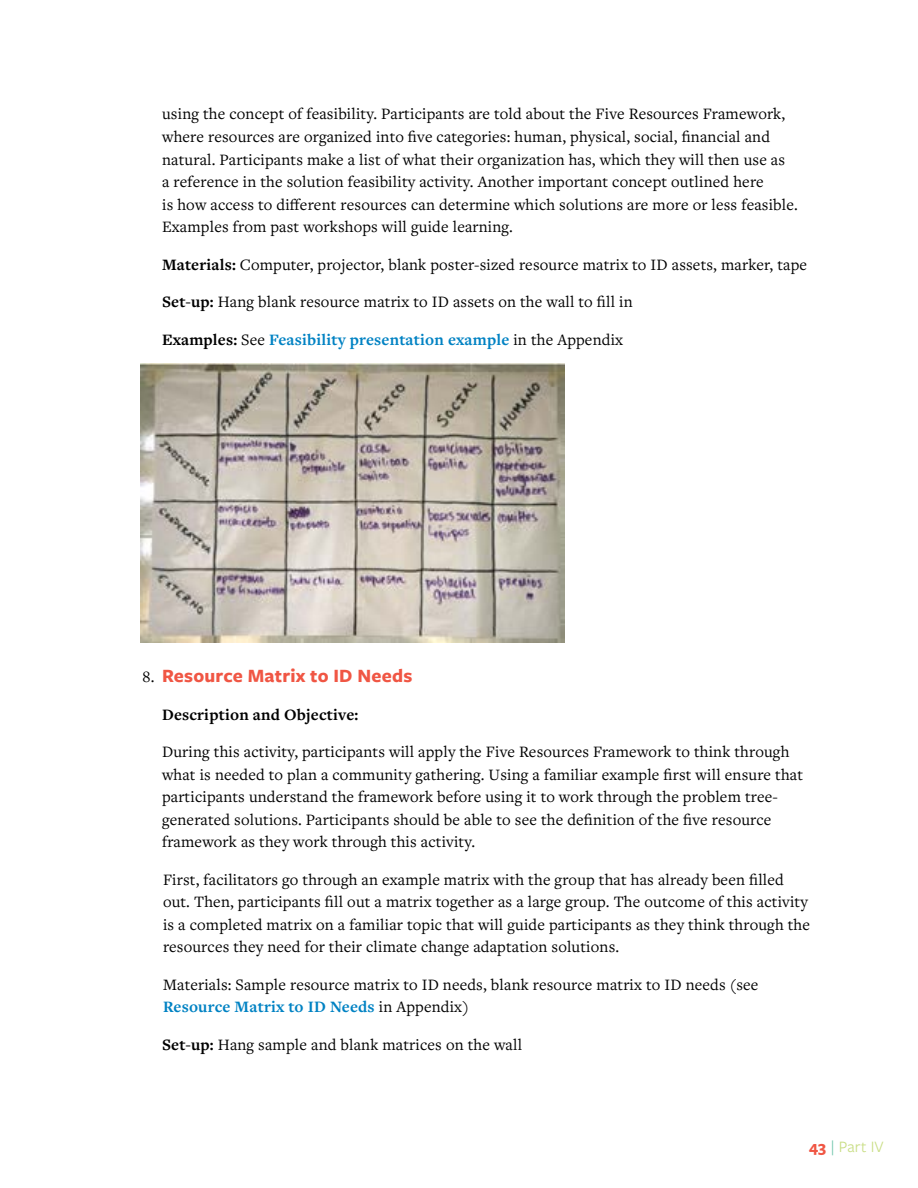
<style>
.page{position:relative;width:918px;height:1188px;background:#fff}
.page>*{position:absolute;margin:0;border:0;box-sizing:border-box;transform-origin:0 0}
.t1{font:700 19.5px "Freight Sans Pro";letter-spacing:.01em;color:#f05644}
.t2{font:16.5px/22.5px "Freight Text Pro";letter-spacing:.01em;color:#000}
.t3{font:700 16.5px "Freight Text Pro";letter-spacing:.01em;color:#0082c3}
.t4{font:700 16.5px "Freight Text Pro";letter-spacing:.01em;color:#000}
.t5{font:16.5px "Freight Sans Pro";letter-spacing:.01em;color:#c9de85}
.s1{font-weight:700}
.s2{color:#000}
.s3{font-weight:400;color:#000}
.s4{font-family:"Freight Text Pro";font-weight:400;font-size:16.5px;color:#000}
.s5{font-weight:700;color:#0082c3}
.s6{font-weight:700;color:#f05644}
.s7{color:#73c7ad}
</style>
<div class="page">
<img style="left:140px;top:364px;width:425px;height:279px">
<p class="t2" style="left:162px;top:102px;width:637px">using the concept of feasibility. Participants are told about the Five Resources Framework, where resources are organized into five categories: human, physical, social, financial and natural. Participants make a list of what their organization has, which they will then use as<br>a reference in the solution feasibility activity. Another important concept outlined here<br>is how access to different resources can determine which solutions are more or less feasible.<br>Examples from past workshops will guide learning.</p>
<p class="t2" style="left:162px;top:252px;width:647px"><span class="s1">Materials:</span> Computer, projector, blank poster-sized resource matrix to ID assets, marker, tape</p>
<p class="t2" style="left:162px;top:290px;width:472px"><span class="s1">Set-up:</span> Hang blank resource matrix to ID assets on the wall to fill in</p>
<p class="t3" style="left:162px;top:328px;width:463px"><span class="s2">Examples:</span> <span class="s3">See</span> Feasibility presentation example <span class="s3">in the Appendix</span></p>
<p class="t1" style="left:143px;top:662px;width:271px"><span class="s4">8.</span> Resource Matrix to ID Needs</p>
<p class="t4" style="left:162px;top:703px;width:198px">Description and Objective:</p>
<p class="t2" style="left:162px;top:740px;width:643px">During this activity, participants will apply the Five Resources Framework to think through what is needed to plan a community gathering. Using a familiar example first will ensure that participants understand the framework before using it to work through the problem tree&shy;generated solutions. Participants should be able to see the definition of the five resource framework as they work through this activity.</p>
<p class="t2" style="left:163px;top:867px;width:649px">First, facilitators go through an example matrix with the group that has already been filled out. Then, participants fill out a matrix together as a large group. The outcome of this activity is a completed matrix on a familiar topic that will guide participants as they think through the resources they need for their climate change adaptation solutions.</p>
<p class="t2" style="left:163px;top:972px;width:597px">Materials: Sample resource matrix to ID needs, blank resource matrix to ID needs (see<br><span class="s5">Resource Matrix to ID Needs</span> in Appendix)</p>
<p class="t2" style="left:162px;top:1032px;width:362px"><span class="s1">Set-up:</span> Hang sample and blank matrices on the wall</p>
<p class="t5" style="left:809px;top:1136px;width:77px"><span class="s6">43</span> <span class="s7">|</span> Part IV</p>
</div>
